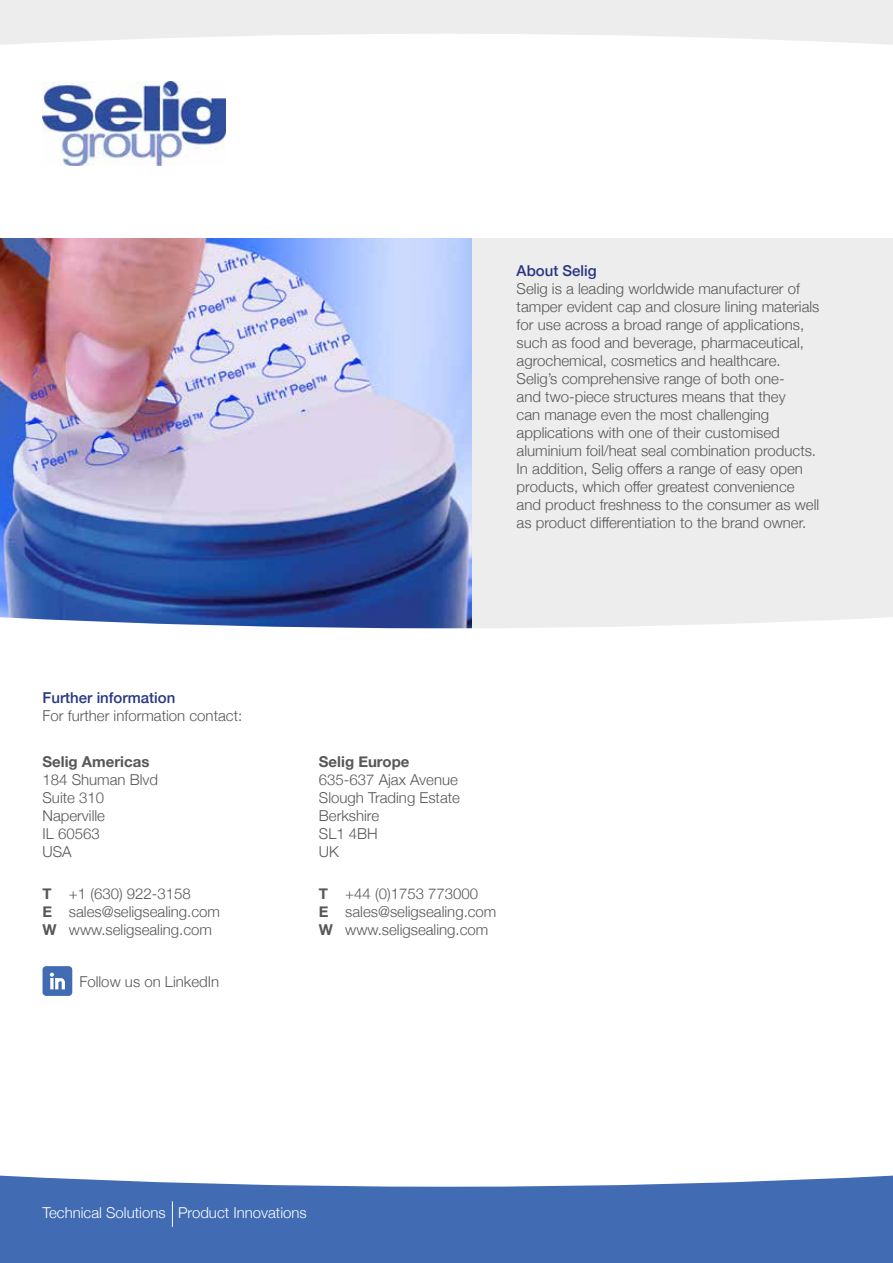
<style>
.page{position:relative;width:893px;height:1263px;background:#fff}
.page>*{position:absolute;margin:0;border:0;box-sizing:border-box;transform-origin:0 0}
.t1{font:300 15px/18px "Helvetica Neue";color:#575756}
.t2{font:300 15px "Helvetica Neue";color:#fff}
.t3{font:700 15px/18px "Helvetica Neue";color:#575756}
.t4{font:500 15px "Helvetica Neue";color:#283583}
</style>
<div class="page">
<svg style="left:0;top:1175px;width:893px;height:88px;background:#5278b8"></svg>
<svg style="left:0;top:0;width:893px;height:45px"></svg>
<img style="left:43px;top:81px;width:183px;height:85px">
<svg style="left:172px;top:1201px;width:1px;height:26px"></svg>
<div style="left:0;top:238px;width:893px;height:400px;background:#ededed"></div>
<img style="left:0;top:238px;width:471px;height:379px">
<svg style="left:0;top:617px;width:893px;height:21px;fill:#fff"></svg>
<svg style="left:43px;top:966px;width:29px;height:30px"></svg>
<p class="t4" style="left:43px;top:686px;width:134px">Further information</p>
<p class="t1" style="left:43px;top:706px;width:201px">For further information contact:</p>
<p class="t3" style="left:43px;top:753px;width:108px">Selig Americas</p>
<p class="t1" style="left:43px;top:770px;width:117px">184 Shuman Blvd<br>Suite 310<br>Naperville<br>IL 60563<br>USA</p>
<p class="t3" style="left:43px;top:885px;width:16px">T<br>E<br>W</p>
<p class="t1" style="left:69px;top:883px;width:153px">+1 (630) 922-3158 sales@seligsealing.com www.seligsealing.com</p>
<p class="t1" style="left:79px;top:972px;width:141px">Follow us on LinkedIn</p>
<p class="t4" style="left:517px;top:259px;width:82px">About Selig</p>
<p class="t1" style="left:517px;top:279px;width:304px">Selig is a leading worldwide manufacturer of tamper evident cap and closure lining materials for use across a broad range of applications, such as food and beverage, pharmaceutical, agrochemical, cosmetics and healthcare.<br>Selig’s comprehensive range of both one-<br>and two-piece structures means that they<br>can manage even the most challenging applications with one of their customised aluminium foil/heat seal combination products.<br>In addition, Selig offers a range of easy open products, which offer greatest convenience and product freshness to the consumer as well as product differentiation to the brand owner.</p>
<p class="t3" style="left:319px;top:753px;width:92px">Selig Europe</p>
<p class="t1" style="left:319px;top:770px;width:143px">635-637 Ajax Avenue<br>Slough Trading Estate<br>Berkshire<br>SL1 4BH<br>UK</p>
<p class="t1" style="left:345px;top:883px;width:153px">+44 (0)1753 773000 sales@seligsealing.com www.seligsealing.com</p>
<p class="t3" style="left:319px;top:885px;width:16px">T<br>E<br>W</p>
<p class="t2" style="left:43px;top:1200px;width:266px">Technical Solutions Product Innovations</p>
</div>
